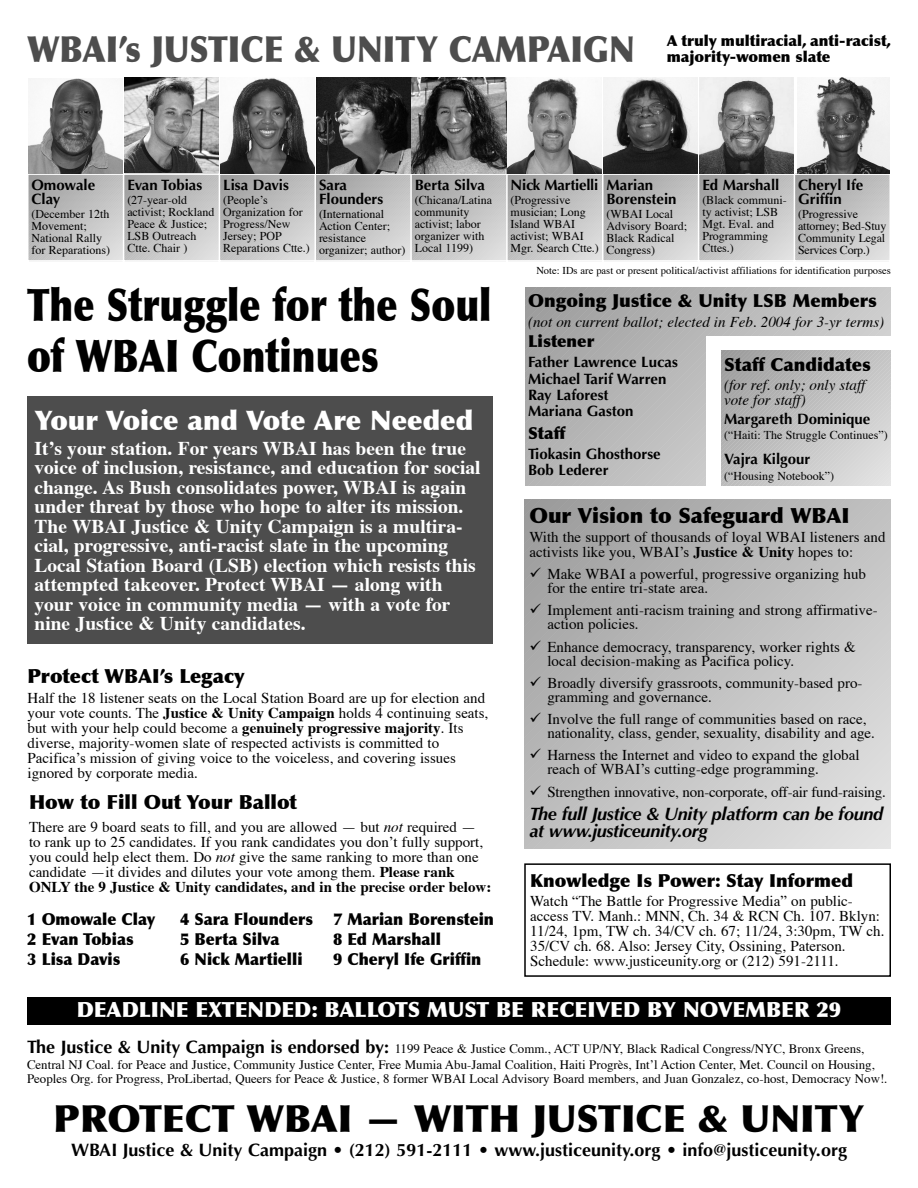
<style>
.page{position:relative;width:918px;height:1188px;background:#fff}
.page>*{position:absolute;margin:0;border:0;box-sizing:border-box;transform-origin:0 0}
.t1{font:900 45px/50.7px "Optima";color:#000;scale:.82 1}
.t2{font:900 37.5px "Optima";color:#000}
.t3{font:900 36px "Optima";color:#4d4d4d;scale:.9 1}
.t4{font:900 27px "Optima";color:#fff}
.t5{font:900 21px "Optima";color:#fff}
.t6{font:900 21px "Optima";color:#000}
.t7{font:700 19.5px/19.5px "Times";color:#fff}
.t8{font:900 19.5px "Optima";color:#000}
.t9{font:700 18px "Optima";color:#000}
.t10{font:900 18px "Optima";color:#000}
.t11{font:italic 700 18px/17px "Optima";letter-spacing:-.015em;color:#000}
.t12{font:900 16.5px/20.2px "Optima";color:#000;scale:.95 1}
.t13{font:900 16.5px "Optima";color:#000}
.t14{font:15px/15px "Times";color:#000}
.t15{font:700 15px/13.8px "Optima";color:#000}
.t16{font:italic 15px/15px "Times";color:#000}
.t17{font:900 15px/15.5px "Optima";color:#000}
.t18{font:12.9px/14.9px "Times";color:#000}
.t19{font:12px/12px "Times";color:#000}
.t20{font:10.5px "Times";color:#000}
.s1{font-weight:700}
.s2{font-style:italic}
.s3{font-family:"Optima";font-weight:700;font-size:18px}
</style>
<div class="page">
<div style="left:27px;top:396px;width:466px;height:248px;background:#4d4d4d"></div>
<div style="left:524px;top:863px;width:367px;height:114px;border:2px solid #000"></div>
<div style="left:27px;top:997px;width:864px;height:27px;background:#000"></div>
<svg style="left:28px;top:175px;width:862px;height:85px;background:#bfbfbf"></svg>
<hr style="left:123px;top:173px;width:1px;height:89px;background:#fff">
<hr style="left:219px;top:173px;width:1px;height:89px;background:#fff">
<hr style="left:315px;top:173px;width:1px;height:89px;background:#fff">
<hr style="left:410px;top:173px;width:2px;height:89px;background:#fff">
<hr style="left:506px;top:173px;width:2px;height:89px;background:#fff">
<hr style="left:602px;top:173px;width:1px;height:89px;background:#fff">
<hr style="left:698px;top:173px;width:1px;height:89px;background:#fff">
<hr style="left:794px;top:173px;width:1px;height:89px;background:#fff">
<div style="left:28px;top:77px;width:95px;height:96px;background:#f7f7f7"></div>
<img style="left:28px;top:79px;width:95px;height:94px">
<img style="left:124px;top:77px;width:95px;height:96px">
<svg style="left:220px;top:78px;width:95px;height:95px"></svg>
<svg style="left:316px;top:77px;width:94px;height:96px;background:#414141"></svg>
<img style="left:412px;top:78px;width:94px;height:95px">
<img style="left:508px;top:78px;width:93px;height:95px">
<img style="left:603px;top:77px;width:95px;height:96px">
<svg style="left:699px;top:77px;width:95px;height:96px"></svg>
<img style="left:797px;top:77px;width:93px;height:96px">
<svg style="left:525px;top:287px;width:366px;height:198px;background:#bdbdbd"></svg>
<svg style="left:525px;top:500px;width:366px;height:348px;background:#bfbfbf"></svg>
<h3 class="t3" style="left:27px;top:34px;width:677px">WBAI’s JUSTICE &amp; UNITY CAMPAIGN</h3>
<p class="t17" style="left:667px;top:35px;width:226px">A truly multiracial, anti-racist, majority-women slate</p>
<p class="t15" style="left:32px;top:180px;width:65px">Omowale<br>Clay</p>
<p class="t19" style="left:32px;top:209px;width:80px">(December 12th<br>Movement;<br>National Rally for Reparations)</p>
<p class="t15" style="left:127px;top:180px;width:76px">Evan Tobias</p>
<p class="t19" style="left:127px;top:195px;width:89px">(27-year-old activist; Rockland<br>Peace &amp; Justice;<br>LSB Outreach<br>Ctte. Chair )</p>
<p class="t15" style="left:223px;top:180px;width:67px">Lisa Davis</p>
<p class="t19" style="left:223px;top:195px;width:88px">(People’s<br>Organization for<br>Progress/New<br>Jersey; POP<br>Reparations Ctte.)</p>
<p class="t15" style="left:319px;top:180px;width:66px">Sara<br>Flounders</p>
<p class="t19" style="left:319px;top:209px;width:88px">(International<br>Action Center; resistance organizer; author)</p>
<p class="t15" style="left:415px;top:180px;width:72px">Berta Silva</p>
<p class="t19" style="left:415px;top:195px;width:79px">(Chicana/Latina community activist; labor organizer with<br>Local 1199)</p>
<p class="t15" style="left:511px;top:180px;width:89px">Nick Martielli</p>
<p class="t19" style="left:511px;top:195px;width:90px">(Progressive musician; Long<br>Island WBAI activist; WBAI<br>Mgr. Search Ctte.)</p>
<p class="t15" style="left:606px;top:180px;width:72px">Marian<br>Borenstein</p>
<p class="t19" style="left:606px;top:209px;width:82px">(WBAI Local<br>Advisory Board;<br>Black Radical<br>Congress)</p>
<p class="t15" style="left:702px;top:180px;width:79px">Ed Marshall</p>
<p class="t19" style="left:702px;top:195px;width:86px">(Black communi&shy;ty activist; LSB<br>Mgt. Eval. and<br>Programming<br>Cttes.)</p>
<p class="t15" style="left:798px;top:180px;width:67px">Cheryl Ife<br>Griffin</p>
<p class="t19" style="left:798px;top:209px;width:90px">(Progressive attorney; Bed-Stuy<br>Community Legal<br>Services Corp.)</p>
<p class="t20" style="left:536px;top:266px;width:356px">Note: IDs are past or present political/activist affiliations for identification purposes</p>
<h1 class="t1" style="left:27px;top:285px;width:568px">The Struggle for the Soul of WBAI Continues</h1>
<p class="t10" style="left:528px;top:294px;width:350px">Ongoing Justice &amp; Unity LSB Members</p>
<p class="t16" style="left:528px;top:316px;width:358px">(not on current ballot; elected in Feb. 2004 for 3-yr terms)</p>
<p class="t13" style="left:528px;top:335px;width:68px">Listener</p>
<p class="t15" style="left:528px;top:355px;width:151px;line-height:16.4px">Father Lawrence Lucas<br>Michael Tarif Warren<br>Ray Laforest<br>Mariana Gaston</p>
<p class="t13" style="left:528px;top:427px;width:39px">Staff</p>
<p class="t15" style="left:528px;top:447px;width:134px;line-height:16.4px">Tiokasin Ghosthorse<br>Bob Lederer</p>
<p class="t10" style="left:724px;top:357px;width:148px">Staff Candidates</p>
<p class="t16" style="left:724px;top:379px;width:143px">(for ref. only; only staff vote for staff)</p>
<p class="t15" style="left:724px;top:413px;width:148px">Margareth Dominique</p>
<p class="t19" style="left:724px;top:430px;width:165px">(“Haiti: The Struggle Continues”)</p>
<p class="t15" style="left:724px;top:454px;width:88px">Vajra Kilgour</p>
<p class="t19" style="left:724px;top:471px;width:111px">(“Housing Notebook”)</p>
<h3 class="t4" style="left:34px;top:409px;width:440px">Your Voice and Vote Are Needed</h3>
<p class="t7" style="left:34px;top:440px;width:448px">It’s your station. For years WBAI has been the true voice of inclusion, resistance, and education for social change. As Bush consolidates power, WBAI is again under threat by those who hope to alter its mission.<br>The WBAI Justice &amp; Unity Campaign is a multira&shy;cial, progressive, anti-racist slate in the upcoming Local Station Board (LSB) election which resists this attempted takeover. Protect WBAI — along with your voice in community media — with a vote for nine Justice &amp; Unity candidates.</p>
<h3 class="t6" style="left:529px;top:507px;width:322px">Our Vision to Safeguard WBAI</h3>
<p class="t14" style="left:529px;top:531px;width:358px">With the support of thousands of loyal WBAI listeners and activists like you, WBAI’s <span class="s1">Justice &amp; Unity</span> hopes to:</p>
<p class="t14" style="left:547px;top:569px;width:320px;line-height:13.8px">Make WBAI a powerful, progressive organizing hub for the entire tri-state area.</p>
<p class="t14" style="left:547px;top:605px;width:332px;line-height:13.8px">Implement anti-racism training and strong affirmative&shy;action policies.</p>
<p class="t14" style="left:547px;top:641px;width:310px;line-height:13.8px">Enhance democracy, transparency, worker rights &amp; local decision-making as Pacifica policy.</p>
<p class="t14" style="left:547px;top:677px;width:317px;line-height:13.8px">Broadly diversify grassroots, community-based pro&shy;gramming and governance.</p>
<p class="t14" style="left:547px;top:713px;width:329px;line-height:13.8px">Involve the full range of communities based on race, nationality, class, gender, sexuality, disability and age.</p>
<p class="t14" style="left:547px;top:750px;width:314px;line-height:13.8px">Harness the Internet and video to expand the global reach of WBAI’s cutting-edge programming.</p>
<p class="t14" style="left:547px;top:785px;width:340px">Strengthen innovative, non-corporate, off-air fund-raising.</p>
<p class="t11" style="left:529px;top:807px;width:355px">The full Justice &amp; Unity platform can be found at www.justiceunity.org</p>
<h3 class="t8" style="left:28px;top:668px;width:219px">Protect WBAI’s Legacy</h3>
<p class="t14" style="left:28px;top:692px;width:462px">Half the 18 listener seats on the Local Station Board are up for election and your vote counts. The <span class="s1">Justice &amp; Unity Campaign</span> holds 4 continuing seats, but with your help could become a <span class="s1">genuinely progressive majority</span>. Its diverse, majority-women slate of respected activists is committed to Pacifica’s mission of giving voice to the voiceless, and covering issues ignored by corporate media.</p>
<h3 class="t8" style="left:29px;top:794px;width:269px">How to Fill Out Your Ballot</h3>
<p class="t14" style="left:29px;top:821px;width:464px">There are 9 board seats to fill, and you are allowed — but <span class="s2">not</span> required — to rank up to 25 candidates. If you rank candidates you don’t fully support, you could help elect them. Do <span class="s2">not</span> give the same ranking to more than one candidate —it divides and dilutes your vote among them. <span class="s1">Please rank ONLY the 9 Justice &amp; Unity candidates, and in the precise order below:</span></p>
<p class="t10" style="left:530px;top:873px;width:325px">Knowledge Is Power: Stay Informed</p>
<p class="t14" style="left:530px;top:895px;width:356px">Watch “The Battle for Progressive Media” on public&shy;access TV. Manh.: MNN, Ch. 34 &amp; RCN Ch. 107. Bklyn:<br>11/24, 1pm, TW ch. 34/CV ch. 67; 11/24, 3:30pm, TW ch.<br>35/CV ch. 68. Also: Jersey City, Ossining, Paterson.<br>Schedule: www.justiceunity.org or (212) 591-2111.</p>
<p class="t12" style="left:27px;top:911px;width:136px">1 Omowale Clay<br>2 Evan Tobias<br>3 Lisa Davis</p>
<p class="t12" style="left:180px;top:911px;width:141px">4 Sara Flounders<br>5 Berta Silva<br>6 Nick Martielli</p>
<p class="t12" style="left:333px;top:911px;width:171px">7 Marian Borenstein<br>8 Ed Marshall<br>9 Cheryl Ife Griffin</p>
<h3 class="t5" style="left:77px;top:1001px;width:766px">DEADLINE EXTENDED: BALLOTS MUST BE RECEIVED BY NOVEMBER 29</h3>
<p class="t18" style="left:27px;top:1043px;width:862px"><span class="s3">The Justice &amp; Unity Campaign is endorsed by:</span> 1199 Peace &amp; Justice Comm., ACT UP/NY, Black Radical Congress/NYC, Bronx Greens,<br>Central NJ Coal. for Peace and Justice, Community Justice Center, Free Mumia Abu-Jamal Coalition, Haiti Progrès, Int’l Action Center, Met. Council on Housing,<br>Peoples Org. for Progress, ProLibertad, Queers for Peace &amp; Justice, 8 former WBAI Local Advisory Board members, and Juan Gonzalez, co-host, Democracy Now!.</p>
<h2 class="t2" style="left:54px;top:1104px;width:812px">PROTECT WBAI — WITH JUSTICE &amp; UNITY</h2>
<p class="t9" style="left:71px;top:1142px;width:778px">WBAI Justice &amp; Unity Campaign • (212) 591-2111 • www.justiceunity.org • info@justiceunity.org</p>
</div>
